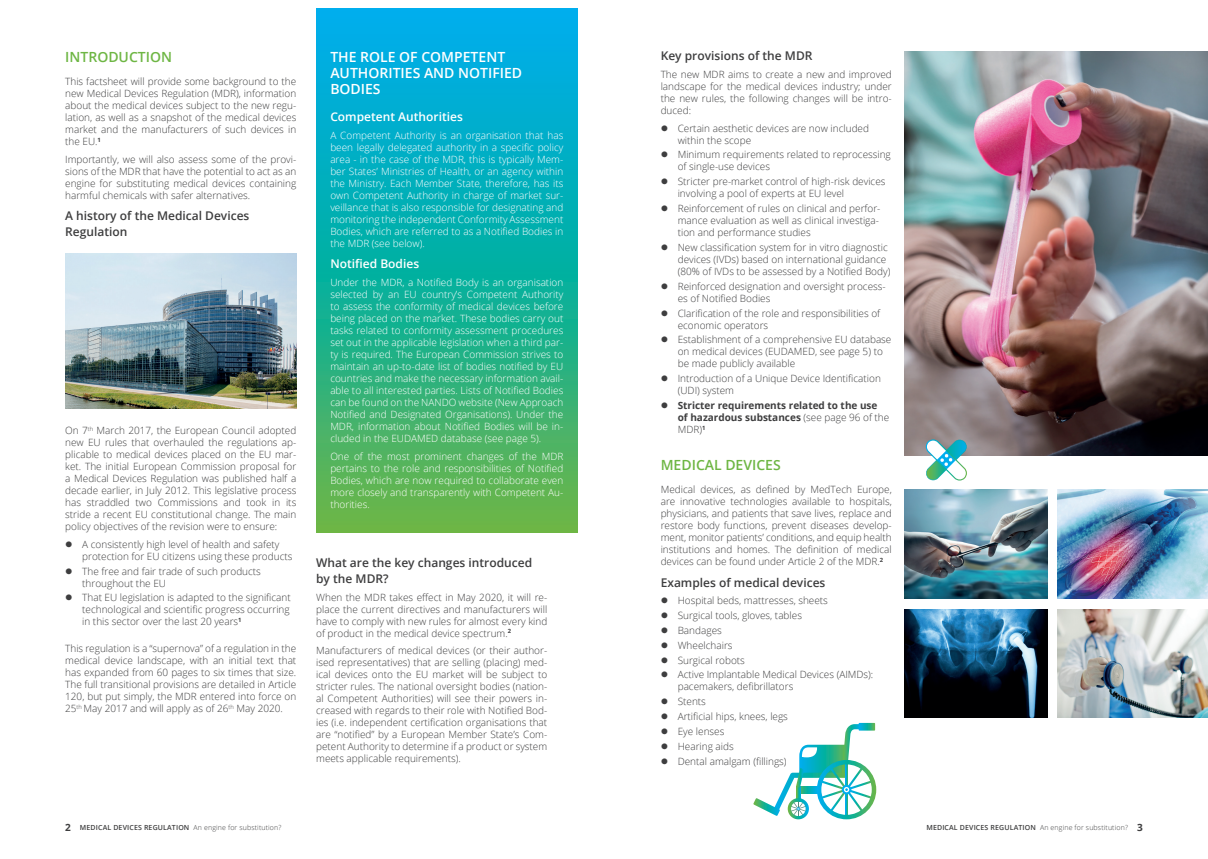
<style>
.page{position:relative;width:1208px;height:859px;background:#fff}
.page>*{position:absolute;margin:0;border:0;box-sizing:border-box;transform-origin:0 0}
.t1{font:600 14px/16px "Open Sans";color:#fff}
.Überschrift01{font:600 14px "Open Sans";color:#6eb644}
.Überschrift02{font:600 12px/16px "Open Sans";color:#3e3e3f}
.t2{font:600 12px "Open Sans";color:#fff}
.Fliestext{font:600 12px "Open Sans";color:#3e3e3f}
.Fliestext-2{font:300 10px/12px "Open Sans";color:#3e3e3f}
.t3{font:300 10px/12px "Open Sans";color:#fff;text-align:justify}
.t4{font:700 10px/12px "Open Sans";color:#3e3e3f}
.t5{font:600 7px "Open Sans";letter-spacing:.02em;color:#3e3e3f}
.s1{font-weight:300}
.s2{font-weight:700;font-size:10px}
</style>
<div class="page">
<svg style="left:316px;top:9px;width:261px;height:523px;background:#1cb09e"></svg>
<img style="left:904px;top:51px;width:304px;height:404px">
<img style="left:904px;top:490px;width:143px;height:108px">
<img style="left:1057px;top:490px;width:151px;height:108px">
<svg style="left:925px;top:439px;width:42px;height:42px"></svg>
<img style="left:904px;top:609px;width:143px;height:109px">
<img style="left:1057px;top:609px;width:151px;height:109px">
<img style="left:65px;top:253px;width:231px;height:156px">
<svg style="left:753px;top:723px;width:123px;height:96px"></svg>
<p class="Überschrift01" style="left:65px;top:47px;width:108px">INTRODUCTION</p>
<p class="Fliestext-2" style="left:65px;top:75px;width:233px;text-align:justify">This factsheet will provide some background to the new Medical Devices Regulation (MDR), information about the medical devices subject to the new regu&shy;lation, as well as a snapshot of the medical devices market and the manufacturers of such devices in the EU.<sup>1</sup></p>
<p class="Fliestext-2" style="left:65px;top:153px;width:233px;text-align:justify">Importantly, we will also assess some of the provi&shy;sions of the MDR that have the potential to act as an engine for substituting medical devices containing harmful chemicals with safer alternatives.</p>
<p class="Überschrift02" style="left:65px;top:208px;width:186px">A history of the Medical Devices<br>Regulation</p>
<p class="Fliestext-2" style="left:65px;top:424px;width:233px;text-align:justify">On 7<sup>th</sup> March 2017, the European Council adopted new EU rules that overhauled the regulations ap&shy;plicable to medical devices placed on the EU mar&shy;ket. The initial European Commission proposal for a Medical Devices Regulation was published half a decade earlier, in July 2012. This legislative process has straddled two Commissions and took in its stride a recent EU constitutional change. The main policy objectives of the revision were to ensure:</p>
<p class="Fliestext-2" style="left:82px;top:538px;width:212px;text-indent:-17px">● A consistently high level of health and safety protection for EU citizens using these products</p>
<p class="Fliestext-2" style="left:82px;top:565px;width:180px;text-indent:-17px">● The free and fair trade of such products throughout the EU</p>
<p class="Fliestext-2" style="left:82px;top:592px;width:210px;text-align:justify;text-indent:-17px">● That EU legislation is adapted to the significant technological and scientific progress occurring in this sector over the last 20 years<sup>1</sup></p>
<p class="Fliestext-2" style="left:65px;top:642px;width:233px;text-align:justify">This regulation is a “supernova” of a regulation in the medical device landscape, with an initial text that has expanded from 60 pages to six times that size.<br>The full transitional provisions are detailed in Article 120, but put simply, the MDR entered into force on 25<sup>th</sup> May 2017 and will apply as of 26<sup>th</sup> May 2020.</p>
<h1 class="t1" style="left:330px;top:48px;width:193px">THE ROLE OF COMPETENT<br>AUTHORITIES AND NOTIFIED<br>BODIES</h1>
<p class="t2" style="left:330px;top:108px;width:134px">Competent Authorities</p>
<p class="t3" style="left:330px;top:129px;width:234px">A Competent Authority is an organisation that has been legally delegated authority in a specific policy area - in the case of the MDR, this is typically Mem&shy;ber States’ Ministries of Health, or an agency within the Ministry. Each Member State, therefore, has its own Competent Authority in charge of market sur&shy;veillance that is also responsible for designating and monitoring the independent Conformity Assessment Bodies, which are referred to as a Notified Bodies in the MDR (see below).</p>
<p class="t2" style="left:330px;top:256px;width:90px">Notified Bodies</p>
<p class="t3" style="left:330px;top:276px;width:234px">Under the MDR, a Notified Body is an organisation selected by an EU country’s Competent Authority to assess the conformity of medical devices before being placed on the market. These bodies carry out tasks related to conformity assessment procedures set out in the applicable legislation when a third par&shy;ty is required. The European Commission strives to maintain an up-to-date list of bodies notified by EU countries and make the necessary information avail&shy;able to all interested parties. Lists of Notified Bodies can be found on the NANDO website (New Approach Notified and Designated Organisations). Under the MDR, information about Notified Bodies will be in&shy;cluded in the EUDAMED database (see page 5).</p>
<p class="t3" style="left:330px;top:450px;width:234px">One of the most prominent changes of the MDR pertains to the role and responsibilities of Notified Bodies, which are now required to collaborate even more closely and transparently with Competent Au&shy;thorities.</p>
<p class="Überschrift02" style="left:316px;top:554px;width:217px">What are the key changes introduced by the MDR?</p>
<p class="Fliestext-2" style="left:316px;top:591px;width:233px;text-align:justify">When the MDR takes effect in May 2020, it will re&shy;place the current directives and manufacturers will have to comply with new rules for almost every kind of product in the medical device spectrum.<sup>2</sup></p>
<p class="Fliestext-2" style="left:316px;top:645px;width:233px;text-align:justify">Manufacturers of medical devices (or their author&shy;ised representatives) that are selling (placing) med&shy;ical devices onto the EU market will be subject to stricter rules. The national oversight bodies (nation&shy;al Competent Authorities) will see their powers in&shy;creased with regards to their role with Notified Bod&shy;ies (i.e. independent certification organisations that are “notified” by a European Member State’s Com&shy;petent Authority to determine if a product or system meets applicable requirements).</p>
<p class="Fliestext" style="left:660px;top:48px;width:153px">Key provisions of the MDR</p>
<p class="Fliestext-2" style="left:660px;top:68px;width:233px;text-align:justify">The new MDR aims to create a new and improved landscape for the medical devices industry; under the new rules, the following changes will be intro&shy;duced:</p>
<p class="Fliestext-2" style="left:677px;top:122px;width:193px;text-indent:-17px">● Certain aesthetic devices are now included within the scope</p>
<p class="Fliestext-2" style="left:677px;top:148px;width:215px;text-indent:-17px">● Minimum requirements related to reprocessing of single-use devices</p>
<p class="Fliestext-2" style="left:677px;top:175px;width:209px;text-indent:-17px">● Stricter pre-market control of high-risk devices involving a pool of experts at EU level</p>
<p class="Fliestext-2" style="left:677px;top:202px;width:204px;text-indent:-17px">● Reinforcement of rules on clinical and perfor&shy;mance evaluation as well as clinical investiga&shy;tion and performance studies</p>
<p class="Fliestext-2" style="left:677px;top:241px;width:214px;text-indent:-17px">● New classification system for in vitro diagnostic devices (IVDs) based on international guidance (80% of IVDs to be assessed by a Notified Body)</p>
<p class="Fliestext-2" style="left:677px;top:280px;width:209px;text-indent:-17px">● Reinforced designation and oversight process&shy;es of Notified Bodies</p>
<p class="Fliestext-2" style="left:677px;top:307px;width:204px;text-indent:-17px">● Clarification of the role and responsibilities of economic operators</p>
<p class="Fliestext-2" style="left:677px;top:333px;width:215px;text-indent:-17px">● Establishment of a comprehensive EU database on medical devices (EUDAMED, see page 5) to be made publicly available</p>
<p class="Fliestext-2" style="left:677px;top:372px;width:205px;text-indent:-17px">● Introduction of a Unique Device Identification (UDI) system</p>
<p class="t4" style="left:677px;top:399px;width:213px;text-indent:-17px">● Stricter requirements related to the use of hazardous substances <span class="s1">(see page 96 of the<br>MDR)</span><sup>1</sup></p>
<p class="Überschrift01" style="left:660px;top:455px;width:122px">MEDICAL DEVICES</p>
<p class="Fliestext-2" style="left:660px;top:483px;width:233px;text-align:justify">Medical devices, as defined by MedTech Europe, are innovative technologies available to hospitals, physicians, and patients that save lives, replace and restore body functions, prevent diseases develop&shy;ment, monitor patients’ conditions, and equip health institutions and homes. The definition of medical devices can be found under Article 2 of the MDR.<sup>2</sup></p>
<p class="Überschrift02" style="left:660px;top:574px;width:166px">Examples of medical devices</p>
<p class="Fliestext-2" style="left:660px;top:594px;width:169px">● Hospital beds, mattresses, sheets</p>
<p class="Fliestext-2" style="left:660px;top:609px;width:143px">● Surgical tools, gloves, tables</p>
<p class="Fliestext-2" style="left:660px;top:624px;width:63px">● Bandages</p>
<p class="Fliestext-2" style="left:660px;top:639px;width:73px">● Wheelchairs</p>
<p class="Fliestext-2" style="left:660px;top:654px;width:86px">● Surgical robots</p>
<p class="Fliestext-2" style="left:677px;top:669px;width:197px;text-indent:-17px">● Active Implantable Medical Devices (AIMDs): pacemakers, defibrillators</p>
<p class="Fliestext-2" style="left:660px;top:695px;width:47px">● Stents</p>
<p class="Fliestext-2" style="left:660px;top:710px;width:129px">● Artificial hips, knees, legs</p>
<p class="Fliestext-2" style="left:660px;top:725px;width:65px">● Eye lenses</p>
<p class="Fliestext-2" style="left:660px;top:740px;width:75px">● Hearing aids</p>
<p class="Fliestext-2" style="left:660px;top:755px;width:127px">● Dental amalgam (fillings)</p>
<p class="t5" style="left:65px;top:822px;width:218px"><span class="s2">2</span> MEDICAL DEVICES REGULATION <span class="s1">An engine for substitution?</span></p>
<p class="t5" style="left:926px;top:822px;width:218px">MEDICAL DEVICES REGULATION <span class="s1">An engine for substitution?</span> <span class="s2">3</span></p>
</div>
